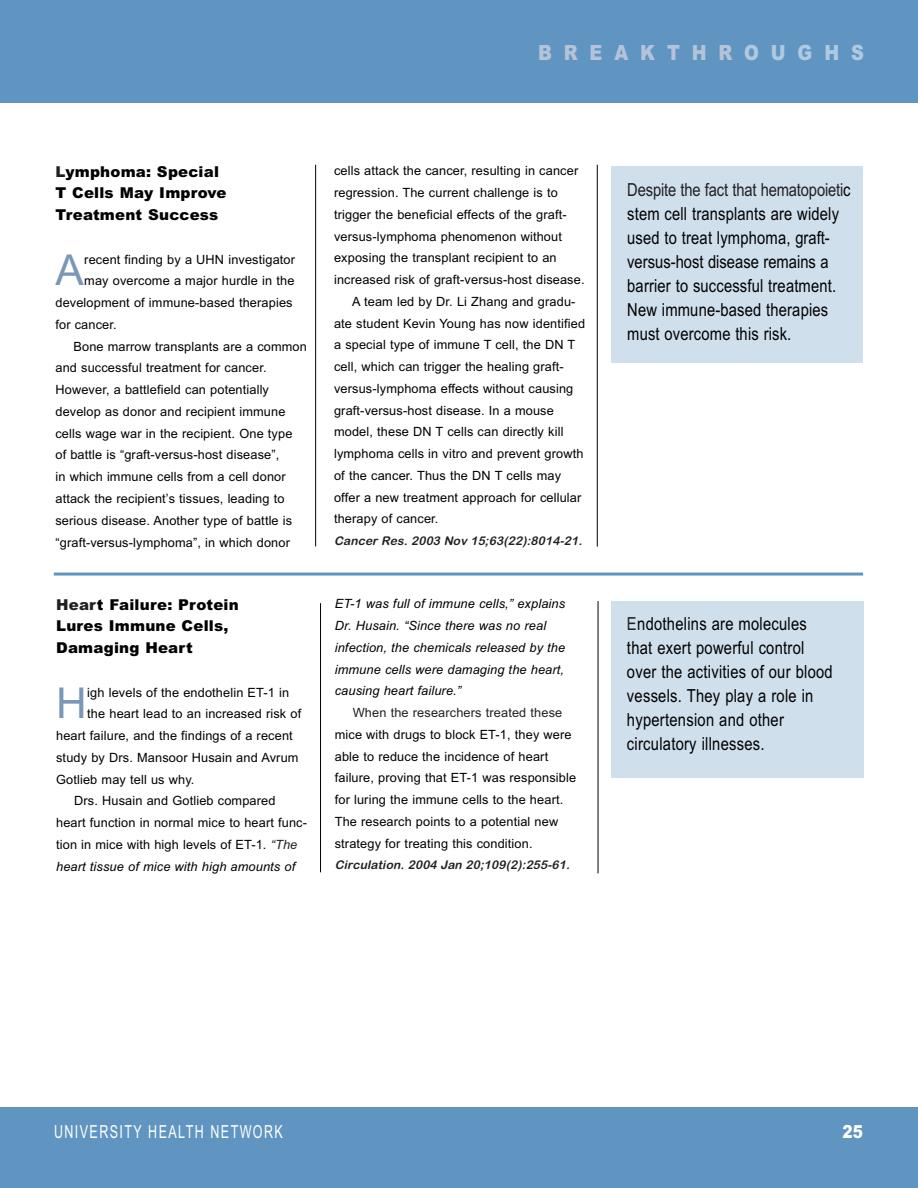
<style>
.page{position:relative;width:918px;height:1188px;background:#fff}
.page>*{position:absolute;margin:0;border:0;box-sizing:border-box;transform-origin:0 0}
.t1{font:42.6px "Arial";color:#7b97b7}
.t2{font:900 21px "Arial";letter-spacing:.665em;color:#b4c3d7;scale:.85 1}
.t3{font:18px/24px "Arial Narrow";letter-spacing:.01em;color:#000}
.t4{font:18px "Arial Narrow";letter-spacing:.09em;color:#fff;scale:.85 1}
.t5{font:900 18px "Arial";color:#fff;scale:.85 1}
.t6{font:900 15px/21.8px "Arial";letter-spacing:.015em;color:#000}
.t7{font:12.75px/21.8px "Arial";letter-spacing:.01em;color:#000}
.t8{font:italic 12.75px/21.8px "Arial";letter-spacing:.01em;color:#000}
.t9{font:12.75px "Arial";letter-spacing:.01em;color:#231f20}
.t10{font:italic 12px "Arial Rounded MT Bold";color:#231f20}
.s1{color:#afcae0}
.s2{color:#231f20}
.s3{font-style:italic;color:#231f20}
</style>
<div class="page">
<div style="left:0;top:0;width:918px;height:102px;background:#6095c1"></div>
<div style="left:611px;top:166px;width:252px;height:197px;background:#cfdfec"></div>
<div style="left:0;top:1107px;width:918px;height:81px;background:#6095c1"></div>
<div style="left:611px;top:601px;width:253px;height:177px;background:#cfdfec"></div>
<hr style="left:54px;top:573px;width:809px;height:3px;background:#6095c1">
<hr style="left:597px;top:165px;width:1px;height:382px;background:#000">
<hr style="left:315px;top:165px;width:1px;height:381px;background:#000">
<hr style="left:598px;top:601px;width:1px;height:272px;background:#000">
<hr style="left:320px;top:603px;width:1px;height:269px;background:#000">
<h2 class="t2" style="left:538px;top:45px;width:385px">BREAKTHR<span class="s1">OUGHS</span></h2>
<p class="t6" style="left:55px;top:162px;width:173px"><span class="s2">L</span>ymphoma: Special<br>T Cells May Improve<br>Treatment Success</p>
<h1 class="t1" style="left:55px;top:255px;width:30px">A</h1>
<p class="t7" style="left:84px;top:250px;width:212px">recent finding by a UHN investigator</p>
<p class="t7" style="left:84px;top:271px;width:212px">may overcome a major hurdle in the</p>
<p class="t7" style="left:55px;top:293px;width:239px">development of immune-based therapies</p>
<p class="t7" style="left:55px;top:315px;width:63px">for cancer.</p>
<p class="t7" style="left:73px;top:337px;width:235px">Bone marrow transplants are a common</p>
<p class="t7" style="left:55px;top:358px;width:213px">and successful treatment for cancer.</p>
<p class="t7" style="left:55px;top:380px;width:215px">However, a battlefield can potentially</p>
<p class="t7" style="left:55px;top:402px;width:232px">develop as donor and recipient immune</p>
<p class="t7" style="left:55px;top:424px;width:239px">cells wage war in the recipient. One type</p>
<p class="t7" style="left:55px;top:445px;width:225px">of battle is “graft-versus-host disease”,</p>
<p class="t7" style="left:55px;top:467px;width:232px">in which immune cells from a cell donor</p>
<p class="t7" style="left:55px;top:489px;width:231px">attack the recipient’s tissues, leading to</p>
<p class="t7" style="left:55px;top:511px;width:238px">serious disease. Another type of battle is</p>
<p class="t7" style="left:55px;top:532px;width:236px">“graft-versus-lymphoma”, in which donor</p>
<p class="t6" style="left:56px;top:595px;width:184px"><span class="s2">Hear</span>t Failure: Protein<br>Lures Immune Cells,<br>Damaging Heart</p>
<h1 class="t1" style="left:56px;top:688px;width:32px">H</h1>
<p class="t7" style="left:87px;top:683px;width:203px">igh levels of the endothelin ET-1 in</p>
<p class="t7" style="left:87px;top:704px;width:215px">the heart lead to an increased risk of</p>
<p class="t7" style="left:56px;top:726px;width:238px">heart failure, and the findings of a recent</p>
<p class="t7" style="left:56px;top:748px;width:244px">study by Drs. Mansoor Husain and Avrum</p>
<p class="t7" style="left:56px;top:770px;width:140px">Gotlieb may tell us why.</p>
<p class="t7" style="left:74px;top:791px;width:203px">Drs. Husain and Gotlieb compared</p>
<p class="t7" style="left:56px;top:813px;width:252px">heart function in normal mice to heart func-</p>
<p class="t7" style="left:56px;top:835px;width:243px">tion in mice with high levels of ET-1. <span class="s3">“The</span></p>
<p class="t8" style="left:56px;top:857px;width:241px">heart tissue of mice with high amounts of</p>
<p class="t7" style="left:334px;top:161px;width:246px">cells attack the cancer, resulting in cancer</p>
<p class="t7" style="left:334px;top:183px;width:225px">regression. The current challenge is to</p>
<p class="t7" style="left:334px;top:205px;width:234px">trigger the beneficial effects of the graft-</p>
<p class="t7" style="left:334px;top:226px;width:229px">versus-lymphoma phenomenon without</p>
<p class="t7" style="left:334px;top:248px;width:224px">exposing the transplant recipient to an</p>
<p class="t7" style="left:334px;top:270px;width:252px">increased risk of graft-versus-host disease.</p>
<p class="t7" style="left:352px;top:292px;width:225px">A team led by Dr. Li Zhang and gradu-</p>
<p class="t7" style="left:334px;top:313px;width:253px">ate student Kevin Young has now identified</p>
<p class="t7" style="left:334px;top:335px;width:243px">a special type of immune T cell, the DN T</p>
<p class="t7" style="left:334px;top:357px;width:231px">cell, which can trigger the healing graft-</p>
<p class="t7" style="left:334px;top:379px;width:241px">versus-lymphoma effects without causing</p>
<p class="t7" style="left:334px;top:400px;width:221px">graft-versus-host disease. In a mouse</p>
<p class="t7" style="left:334px;top:422px;width:231px">model, these DN T cells can directly kill</p>
<p class="t7" style="left:334px;top:444px;width:251px">lymphoma cells in vitro and prevent growth</p>
<p class="t7" style="left:334px;top:466px;width:229px">of the cancer. Thus the DN T cells may</p>
<p class="t7" style="left:334px;top:487px;width:249px">offer a new treatment approach for cellular</p>
<p class="t7" style="left:334px;top:509px;width:106px">therapy of cancer.</p>
<p class="t10" style="left:334px;top:536px;width:252px">Cancer Res. 2003 Nov 15;63(22):8014-21.</p>
<p class="t8" style="left:335px;top:594px;width:232px">ET-1 was full of immune cells,” explains Dr. Husain. “Since there was no real infection, the chemicals released by the immune cells were damaging the heart, causing heart failure.”</p>
<p class="t9" style="left:353px;top:708px;width:211px">When the researchers treated these</p>
<p class="t7" style="left:335px;top:725px;width:243px">mice with drugs to block ET-1, they were able to reduce the incidence of heart failure, proving that ET-1 was responsible for luring the immune cells to the heart.<br>The research points to a potential new strategy for treating this condition.</p>
<p class="t10" style="left:335px;top:861px;width:239px">Circulation. 2004 Jan 20;109(2):255-61.</p>
<h3 class="t3" style="left:627px;top:180px;width:225px"><span class="s2">Despite the fact that hematopoieti</span>c stem cell transplants are widely used to treat lymphoma, graft&shy;versus-host disease remains a barrier to successful treatment.<br>New immune-based therapies must overcome this risk.</h3>
<h3 class="t3" style="left:627px;top:614px;width:207px"><span class="s2">E</span>ndothelins are molecules that exert powerful control over the activities of our blood vessels. They play a role in hypertension and other circulatory illnesses.</h3>
<h3 class="t4" style="left:54px;top:1125px;width:271px">UNIVERSITY HEALTH NETWORK</h3>
<h3 class="t5" style="left:843px;top:1125px;width:26px">25</h3>
</div>
